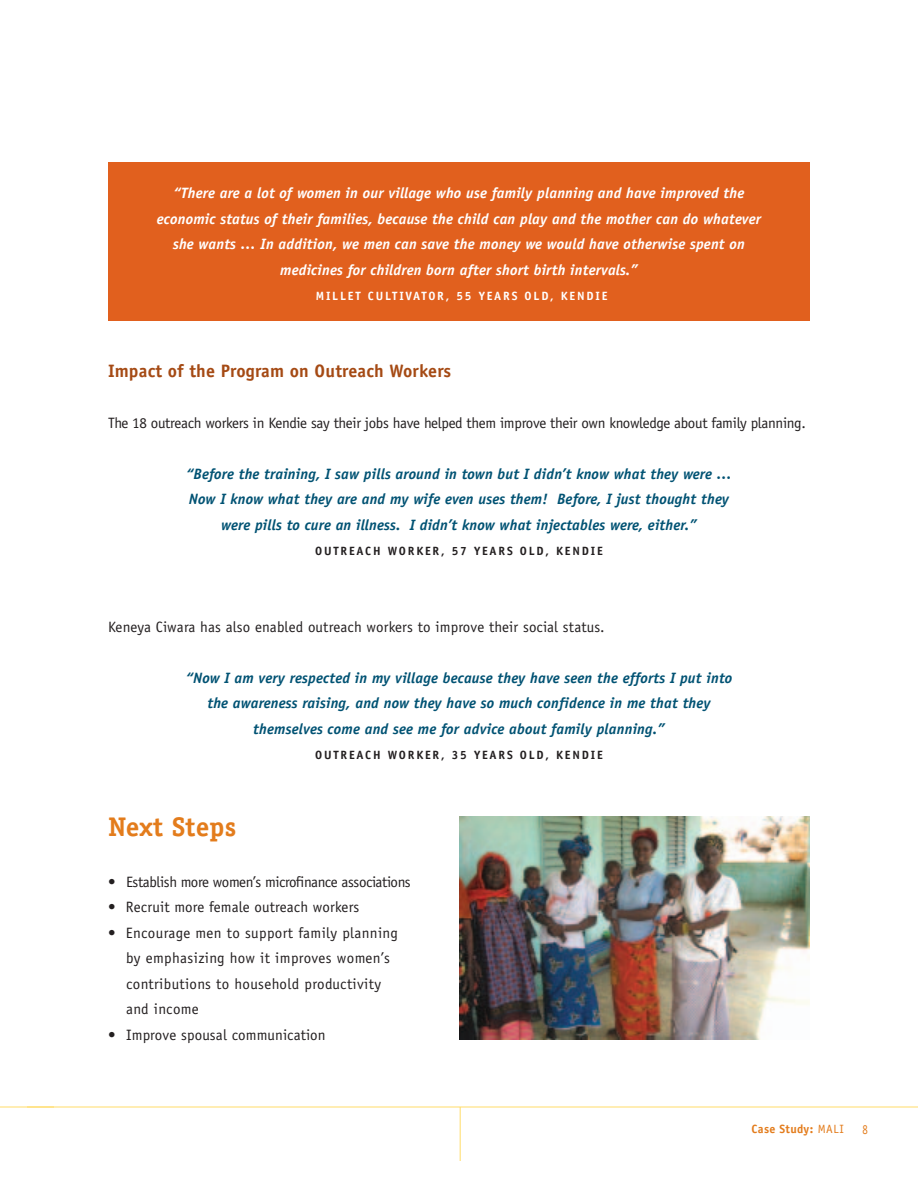
<style>
.page{position:relative;width:918px;height:1188px;background:#fff}
.page>*{position:absolute;margin:0;border:0;box-sizing:border-box;transform-origin:0 0}
.t1{font:700 27px "Officina Serif";letter-spacing:.01em;color:#e37c1c}
.t2{font:700 18px "Officina Sans";letter-spacing:.01em;color:#a54a14}
.t3{font:italic 700 15px/25.5px "Officina Sans";letter-spacing:.01em;color:#005273;text-align:center}
.t4{font:italic 700 15px/25.5px "Officina Sans";letter-spacing:.01em;color:#fff;text-align:center}
.t5{font:15px/25.5px "Officina Sans";letter-spacing:.01em;color:#231f20}
.t6{font:15px "Officina Sans";letter-spacing:-.02em;color:#231f20}
.t7{font:15px "Officina Sans";letter-spacing:-.025em;color:#231f20}
.t8{font:13.5px "Officina Sans";color:#e37c1c;scale:.8 1}
.t9{font:700 12px "Officina Sans";letter-spacing:.15em;color:#231f20}
.t10{font:700 12px "Officina Sans";letter-spacing:.15em;color:#fff}
.t11{font:700 12px "Officina Sans";letter-spacing:.025em;color:#e37c1c}
.s1{font-weight:400}
</style>
<div class="page">
<div style="left:108px;top:162px;width:702px;height:158px;background:#e1601e"></div>
<hr style="left:27px;top:1107px;width:891px;height:1px;background:#ffdd68">
<hr style="left:0;top:1107px;width:54px;height:1px;background:#ffdd68">
<hr style="left:460px;top:1107px;width:1px;height:54px;background:#ffdd68">
<img style="left:459px;top:817px;width:351px;height:223px">
<p class="t4" style="left:157px;top:182px;width:606px">“There are a lot of women in our village who use family planning and have improved the economic status of their families, because the child can play and the mother can do whatever she wants … In addition, we men can save the money we would have otherwise spent on medicines for children born after short birth intervals.”</p>
<p class="t10" style="left:316px;top:292px;width:293px">MILLET CULTIVATOR, 55 YEARS OLD, KENDIE</p>
<p class="t2" style="left:108px;top:364px;width:345px">Impact of the Program on Outreach Workers</p>
<p class="t6" style="left:108px;top:417px;width:699px">The 18 outreach workers in Kendie say their jobs have helped them improve their own knowledge about family planning.</p>
<p class="t3" style="left:186px;top:462px;width:547px">“Before the training, I saw pills around in town but I didn’t know what they were …<br>Now I know what they are and my wife even uses them! Before, I just thought they were pills to cure an illness. I didn’t know what injectables were, either.”</p>
<p class="t9" style="left:315px;top:547px;width:289px">OUTREACH WORKER, 57 YEARS OLD, KENDIE</p>
<p class="t5" style="left:108px;top:615px;width:498px">Keneya Ciwara has also enabled outreach workers to improve their social status.</p>
<p class="t3" style="left:186px;top:666px;width:548px">“Now I am very respected in my village because they have seen the efforts I put into the awareness raising, and now they have so much confidence in me that they themselves come and see me for advice about family planning.”</p>
<p class="t9" style="left:315px;top:751px;width:289px">OUTREACH WORKER, 35 YEARS OLD, KENDIE</p>
<h1 class="t1" style="left:108px;top:817px;width:130px">Next Steps</h1>
<p class="t7" style="left:108px;top:876px;width:304px">• Establish more women’s microfinance associations</p>
<p class="t5" style="left:108px;top:896px;width:253px">• Recruit more female outreach workers</p>
<p class="t5" style="left:126px;top:921px;width:273px;text-indent:-18px">• Encourage men to support family planning by emphasizing how it improves women’s contributions to household productivity and income</p>
<p class="t5" style="left:108px;top:1023px;width:219px">• Improve spousal communication</p>
<p class="t11" style="left:752px;top:1125px;width:94px">Case Study: <span class="s1">MALI</span></p>
<p class="t8" style="left:862px;top:1124px;width:8px">8</p>
</div>
